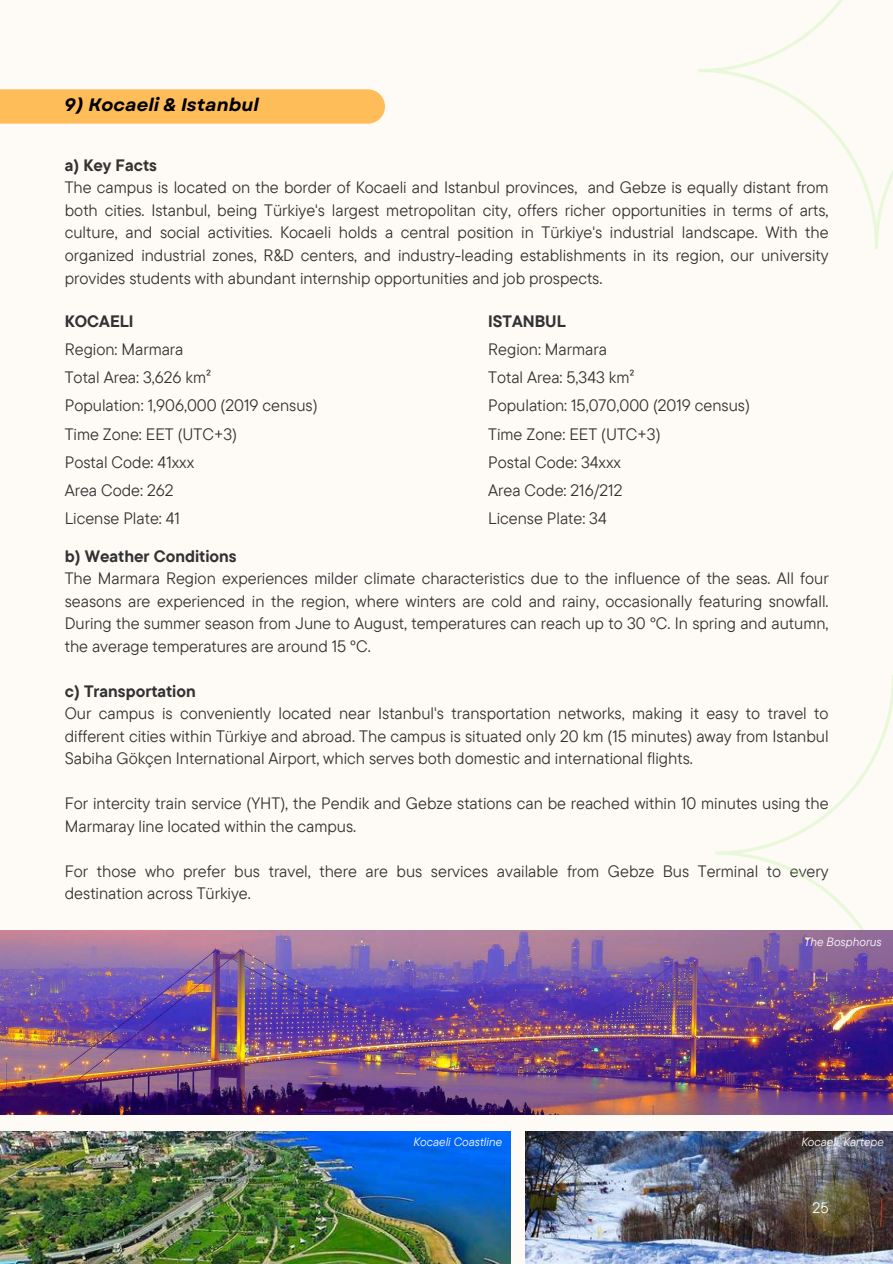
<style>
.page{position:relative;width:893px;height:1264px;background:#fff}
.page>*{position:absolute;margin:0;border:0;box-sizing:border-box;transform-origin:0 0}
.t1{font:italic 700 18px "Garet";color:#000}
.t2{font:16.5px/28.2px "TT Commons Pro";color:#323232}
.t3{font:700 16.5px "TT Commons Pro";color:#323232}
.t4{font:15px "TT Commons Pro";color:#fff}
.t5{font:italic 12px "TT Commons Pro";color:#fff}
</style>
<div class="page">
<div style="left:0;top:0;width:892px;height:1263px;background:#fefbf6"></div>
<svg style="left:715px;top:684px;width:177px;height:246px"></svg>
<div style="left:0;top:89px;width:385px;height:35px;background:#ffbd59"></div>
<img style="left:525px;top:1131px;width:367px;height:132px">
<img style="left:0;top:930px;width:892px;height:184px">
<img style="left:0;top:1131px;width:510px;height:132px">
<svg style="left:698px;top:0;width:194px;height:249px"></svg>
<p class="t1" style="left:64px;top:92px;width:196px">9) Kocaeli &amp; Istanbul</p>
<p class="t3" style="left:65px;top:154px;width:94px">a) Key Facts</p>
<p class="t2" style="left:65px;top:176px;width:765px;line-height:22.5px;text-align:justify">The campus is located on the border of Kocaeli and Istanbul provinces, and Gebze is equally distant from both cities. Istanbul, being Türkiye's largest metropolitan city, offers richer opportunities in terms of arts, culture, and social activities. Kocaeli holds a central position in Türkiye's industrial landscape. With the organized industrial zones, R&amp;D centers, and industry-leading establishments in its region, our university provides students with abundant internship opportunities and job prospects.</p>
<p class="t3" style="left:65px;top:310px;width:70px">KOCAELI</p>
<p class="t2" style="left:65px;top:335px;width:254px">Region: Marmara<br>Total Area: 3,626 km²<br>Population: 1,906,000 (2019 census)<br>Time Zone: EET (UTC+3)<br>Postal Code: 41xxx<br>Area Code: 262<br>License Plate: 41</p>
<p class="t3" style="left:488px;top:310px;width:79px">ISTANBUL</p>
<p class="t2" style="left:488px;top:335px;width:263px">Region: Marmara<br>Total Area: 5,343 km²<br>Population: 15,070,000 (2019 census)<br>Time Zone: EET (UTC+3)<br>Postal Code: 34xxx<br>Area Code: 216/212<br>License Plate: 34</p>
<p class="t3" style="left:65px;top:545px;width:173px">b) Weather Conditions</p>
<p class="t2" style="left:65px;top:567px;width:765px;line-height:22.5px;text-align:justify">The Marmara Region experiences milder climate characteristics due to the influence of the seas. All four seasons are experienced in the region, where winters are cold and rainy, occasionally featuring snowfall.<br>During the summer season from June to August, temperatures can reach up to 30 °C. In spring and autumn, the average temperatures are around 15 °C.</p>
<p class="t3" style="left:65px;top:680px;width:132px">c) Transportation</p>
<p class="t2" style="left:65px;top:702px;width:765px;line-height:22.5px;text-align:justify">Our campus is conveniently located near Istanbul's transportation networks, making it easy to travel to different cities within Türkiye and abroad. The campus is situated only 20 km (15 minutes) away from Istanbul Sabiha Gökçen International Airport, which serves both domestic and international flights.</p>
<p class="t2" style="left:65px;top:792px;width:765px;line-height:22.5px">For intercity train service (YHT), the Pendik and Gebze stations can be reached within 10 minutes using the<br>Marmaray line located within the campus.</p>
<p class="t2" style="left:65px;top:859px;width:765px;line-height:22.5px">For those who prefer bus travel, there are bus services available from Gebze Bus Terminal to every destination across Türkiye.</p>
<p class="t5" style="left:804px;top:933px;width:79px">The Bosphorus</p>
<p class="t5" style="left:413px;top:1134px;width:90px">Kocaeli Coastline</p>
<p class="t5" style="left:801px;top:1134px;width:84px">Kocaeli, Kartepe</p>
<p class="t4" style="left:812px;top:1197px;width:18px">25</p>
</div>
